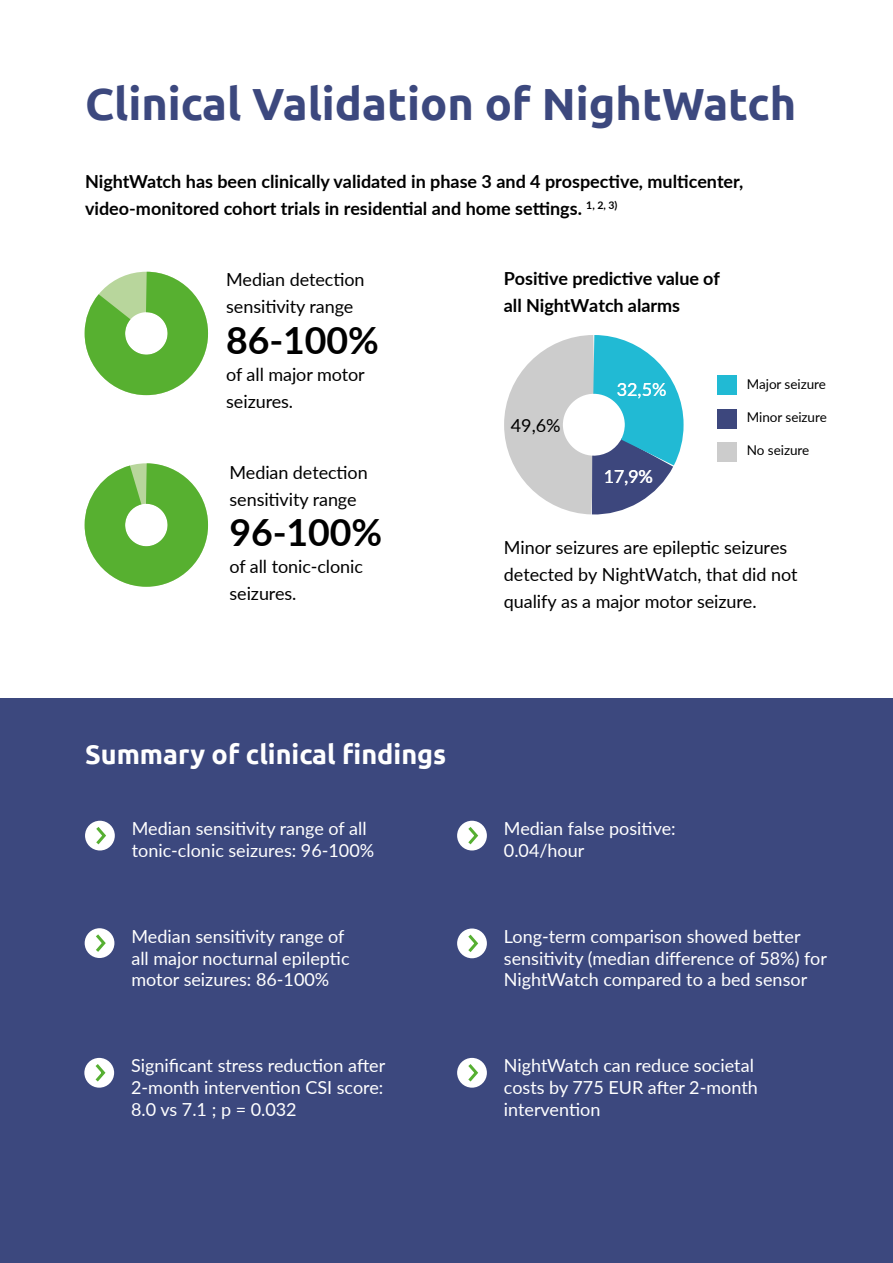
<style>
.page{position:relative;width:893px;height:1263px;background:#fff}
.page>*{position:absolute;margin:0;border:0;box-sizing:border-box;transform-origin:0 0}
.t1{font:700 45px "Ubuntu";color:#3c487e}
.t2{font:700 37.5px "Lato";letter-spacing:-.005em;color:#000}
.t3{font:700 27px "Ubuntu";color:#fff}
.t4{font:18px/21.6px "Lato";color:#fff}
.t5{font:18px/27px "Lato";letter-spacing:-.005em;color:#000}
.t6{font:700 18px/27px "Lato";color:#000}
.t7{font:13.5px "Lato";letter-spacing:-.005em;color:#000}
</style>
<div class="page">
<div style="left:0;top:698px;width:893px;height:565px;background:#3c487e"></div>
<svg style="left:84px;top:271px;width:124px;height:125px"></svg>
<svg style="left:84px;top:463px;width:124px;height:124px"></svg>
<svg style="left:504px;top:335px;width:223px;height:180px"></svg>
<div style="left:85px;top:821px;width:30px;height:29px;background:#fff;border-radius:50%"></div>
<svg style="left:96px;top:827px;width:10px;height:18px"></svg>
<div style="left:457px;top:821px;width:30px;height:29px;background:#fff;border-radius:50%"></div>
<svg style="left:468px;top:827px;width:11px;height:18px"></svg>
<div style="left:85px;top:928px;width:29px;height:30px;background:#fff;border-radius:50%"></div>
<svg style="left:96px;top:934px;width:10px;height:18px"></svg>
<div style="left:457px;top:928px;width:30px;height:30px;background:#fff;border-radius:50%"></div>
<svg style="left:468px;top:934px;width:11px;height:18px"></svg>
<div style="left:84px;top:1058px;width:30px;height:30px;background:#fff;border-radius:50%"></div>
<svg style="left:95px;top:1064px;width:11px;height:18px"></svg>
<div style="left:457px;top:1058px;width:30px;height:30px;background:#fff;border-radius:50%"></div>
<svg style="left:468px;top:1064px;width:11px;height:18px"></svg>
<div style="left:718px;top:376px;width:19px;height:19px;background:#21bad4"></div>
<div style="left:718px;top:409px;width:19px;height:20px;background:#3d477d"></div>
<div style="left:718px;top:442px;width:19px;height:19px;background:#ccc"></div>
<h1 class="t1" style="left:85px;top:77px;width:713px">Clinical Validation of NightWatch</h1>
<p class="t6" style="left:85px;top:168px;width:660px">NightWatch has been clinically validated in phase 3 and 4 prospective, multicenter, video-monitored cohort trials in residential and home settings. <sup>1,</sup> <sup>2,</sup> <sup>3)</sup></p>
<p class="t5" style="left:226px;top:265px;width:140px">Median detection sensitivity range</p>
<h2 class="t2" style="left:226px;top:312px;width:154px">86-100%</h2>
<p class="t5" style="left:226px;top:360px;width:140px">of all major motor seizures.</p>
<p class="t5" style="left:230px;top:458px;width:140px">Median detection sensitivity range</p>
<h2 class="t2" style="left:230px;top:505px;width:154px">96-100%</h2>
<p class="t5" style="left:230px;top:552px;width:135px">of all tonic-clonic seizures.</p>
<h3 class="t3" style="left:85px;top:738px;width:363px">Summary of clinical findings</h3>
<p class="t6" style="left:504px;top:264px;width:218px">Positive predictive value of all NightWatch alarms</p>
<p class="t5" style="left:511px;top:411px;width:51px">49,6%</p>
<p class="t4" style="left:617px;top:378px;width:51px">32,5%</p>
<p class="t4" style="left:604px;top:464px;width:50px">17,9%</p>
<p class="t7" style="left:747px;top:374px;width:80px">Major seizure</p>
<p class="t7" style="left:747px;top:408px;width:81px">Minor seizure</p>
<p class="t7" style="left:747px;top:440px;width:64px">No seizure</p>
<p class="t5" style="left:504px;top:534px;width:295px">Minor seizures are epileptic seizures detected by NightWatch, that did not qualify as a major motor seizure.</p>
<p class="t4" style="left:132px;top:817px;width:244px">Median sensitivity range of all tonic-clonic seizures: 96-100%</p>
<p class="t4" style="left:504px;top:817px;width:173px">Median false positive:<br>0.04/hour</p>
<p class="t4" style="left:131px;top:925px;width:220px">Median sensitivity range of all major nocturnal epileptic motor seizures: 86-100%</p>
<p class="t4" style="left:504px;top:925px;width:324px">Long-term comparison showed better sensitivity (median difference of 58%) for<br>NightWatch compared to a bed sensor</p>
<p class="t4" style="left:131px;top:1054px;width:256px;text-align:justify">Significant stress reduction after 2-month intervention CSI score:<br>8.0 vs 7.1 ; p = 0.032</p>
<p class="t4" style="left:504px;top:1054px;width:255px">NightWatch can reduce societal costs by 775 EUR after 2-month intervention</p>
</div>
